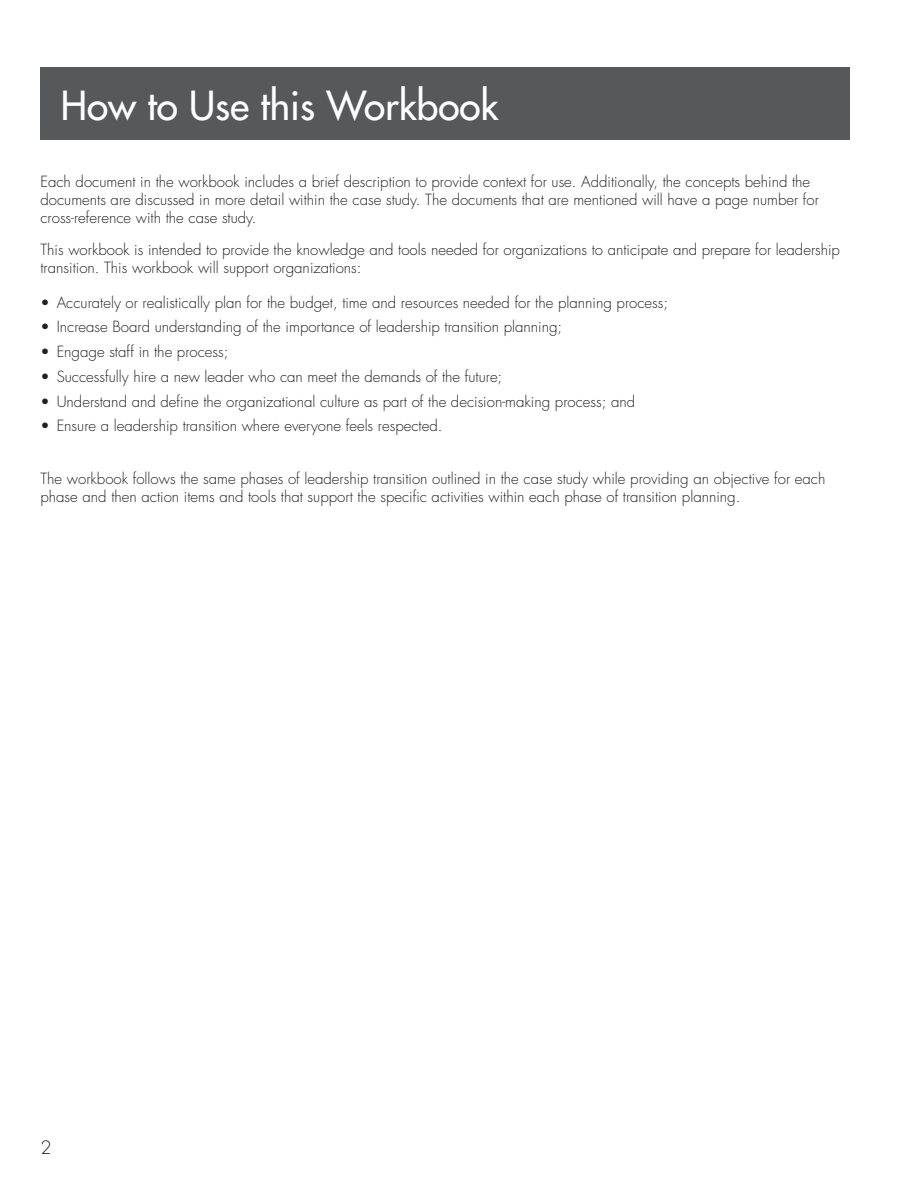
<style>
.page{position:relative;width:918px;height:1188px;background:#fff}
.page>*{position:absolute;margin:0;border:0;box-sizing:border-box;transform-origin:0 0}
.B_W_Section_Title_Re{font:500 39px "Futura Std";color:#fff}
.Document_Title{font:300 18px "Futura Std";color:#231f20}
.B_W_Body{font:300 15px/18px "Futura Std";color:#231f20}
</style>
<div class="page">
<div style="left:40px;top:68px;width:810px;height:72px;background:#57585a"></div>
<p class="B_W_Section_Title_Re" style="left:61px;top:81px;width:439px">How to Use this Workbook</p>
<p class="B_W_Body" style="left:40px;top:173px;width:780px">Each document in the workbook includes a brief description to provide context for use. Additionally, the concepts behind the documents are discussed in more detail within the case study. The documents that are mentioned will have a page number for cross-reference with the case study.</p>
<p class="B_W_Body" style="left:40px;top:241px;width:801px">This workbook is intended to provide the knowledge and tools needed for organizations to anticipate and prepare for leadership transition. This workbook will support organizations:</p>
<p class="B_W_Body" style="left:40px;top:294px;width:629px">• Accurately or realistically plan for the budget, time and resources needed for the planning process;</p>
<p class="B_W_Body" style="left:40px;top:318px;width:523px">• Increase Board understanding of the importance of leadership transition planning;</p>
<p class="B_W_Body" style="left:40px;top:343px;width:189px">• Engage staff in the process;</p>
<p class="B_W_Body" style="left:40px;top:368px;width:463px">• Successfully hire a new leader who can meet the demands of the future;</p>
<p class="B_W_Body" style="left:40px;top:393px;width:596px">• Understand and define the organizational culture as part of the decision-making process; and</p>
<p class="B_W_Body" style="left:40px;top:417px;width:403px">• Ensure a leadership transition where everyone feels respected.</p>
<p class="B_W_Body" style="left:40px;top:470px;width:786px">The workbook follows the same phases of leadership transition outlined in the case study while providing an objective for each phase and then action items and tools that support the specific activities within each phase of transition planning.</p>
<p class="Document_Title" style="left:40px;top:1136px;width:13px">2</p>
</div>
